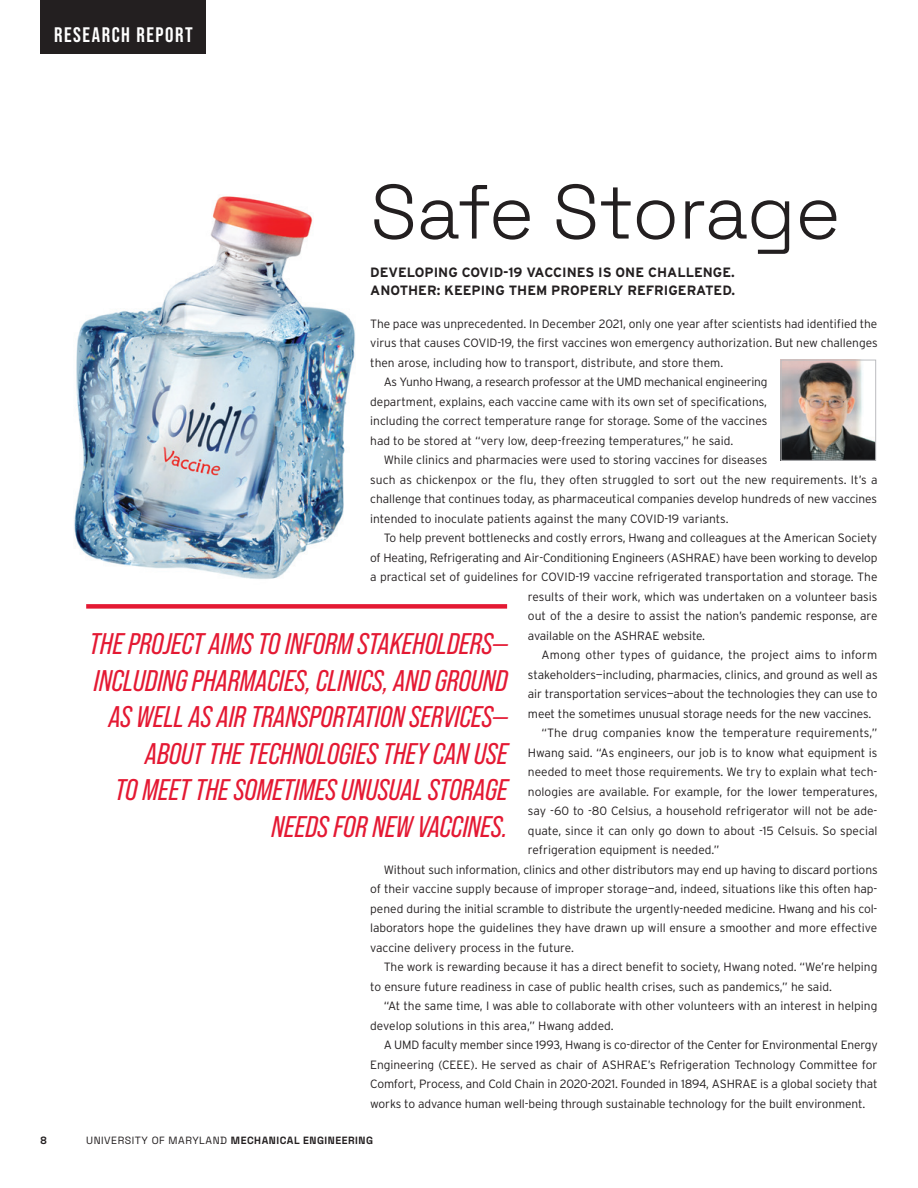
<style>
.page{position:relative;width:918px;height:1188px;background:#fff}
.page>*{position:absolute;margin:0;border:0;box-sizing:border-box;transform-origin:0 0}
.Section_Head-Large{font:300 76.5px "Space Grotesk";letter-spacing:-.025em;color:#231f20}
.t1{font:italic 29.85px/36.5px "Bebas Neue Pro";color:#e41933;text-align:right}
.Cover_Dept_Name_Date{font:700 21px "Bebas Neue Pro";letter-spacing:.075em;color:#fff}
.Section_Intro{font:700 13.5px/18px "Interstate";color:#231f20}
.Section_Main_Text{font:300 12px/19.5px "Interstate";letter-spacing:-.005em;color:#231f20;text-align:justify}
.Section_Main_Text_No{font:300 12px/19.5px "Interstate";color:#231f20;text-align:justify}
.t2{font:700 10.5px "Space Grotesk";letter-spacing:.05em;color:#231f20}
.s1{font-weight:400}
</style>
<div class="page">
<img style="left:74px;top:196px;width:281px;height:383px">
<img style="left:783px;top:362px;width:91px;height:97px">
<div style="left:781px;top:360px;width:95px;height:101px;border:1px solid #bcbdc0"></div>
<div style="left:86px;top:604px;width:421px;height:5px;background:#e41933"></div>
<div style="left:40px;top:0;width:166px;height:54px;background:#231f20"></div>
<p class="Cover_Dept_Name_Date" style="left:54px;top:23px;width:140px">RESEARCH REPORT</p>
<p class="Section_Head-Large" style="left:370px;top:156px;width:472px">Safe Storage</p>
<p class="Section_Intro" style="left:370px;top:263px;width:366px">DEVELOPING COVID-19 VACCINES IS ONE CHALLENGE.<br>ANOTHER: KEEPING THEM PROPERLY REFRIGERATED.</p>
<p class="Section_Main_Text_No" style="left:370px;top:314px;width:509px">The pace was unprecedented. In December 2021, only one year after scientists had identified the virus that causes COVID-19, the first vaccines won emergency authorization. But new challenges then arose, including how to transport, distribute, and store them.</p>
<p class="Section_Main_Text" style="left:370px;top:372px;width:399px;text-indent:14px">As Yunho Hwang, a research professor at the UMD mechanical engineering department, explains, each vaccine came with its own set of specifications, including the correct temperature range for storage. Some of the vaccines had to be stored at “very low, deep-freezing temperatures,” he said.</p>
<p class="Section_Main_Text" style="left:370px;top:450px;width:509px;text-align:left;text-indent:14px">While clinics and pharmacies were used to storing vaccines for diseases<br>such as chickenpox or the flu, they often struggled to sort out the new requirements. It’s a challenge that continues today, as pharmaceutical companies develop hundreds of new vaccines intended to inoculate patients against the many COVID-19 variants.</p>
<p class="Section_Main_Text" style="left:384px;top:528px;width:495px">To help prevent bottlenecks and costly errors, Hwang and colleagues at the American Society</p>
<p class="Section_Main_Text" style="left:370px;top:548px;width:509px">of Heating, Refrigerating and Air-Conditioning Engineers (ASHRAE) have been working to develop</p>
<p class="Section_Main_Text" style="left:370px;top:567px;width:509px">a practical set of guidelines for COVID-19 vaccine refrigerated transportation and storage. The</p>
<p class="Section_Main_Text" style="left:528px;top:587px;width:351px">results of their work, which was undertaken on a volunteer basis</p>
<p class="Section_Main_Text" style="left:528px;top:606px;width:351px">out of the a desire to assist the nation’s pandemic response, are</p>
<p class="Section_Main_Text" style="left:528px;top:626px;width:179px">available on the ASHRAE website.</p>
<p class="Section_Main_Text" style="left:528px;top:645px;width:351px;text-indent:14px">Among other types of guidance, the project aims to inform stakeholders—including, pharmacies, clinics, and ground as well as air transportation services—about the technologies they can use to meet the sometimes unusual storage needs for the new vaccines.</p>
<p class="Section_Main_Text" style="left:528px;top:723px;width:351px;text-indent:14px">“The drug companies know the temperature requirements,” Hwang said. “As engineers, our job is to know what equipment is needed to meet those requirements. We try to explain what tech&shy;nologies are available. For example, for the lower temperatures, say -60 to -80 Celsius, a household refrigerator will not be ade&shy;quate, since it can only go down to about -15 Celsuis. So special refrigeration equipment is needed.”</p>
<p class="Section_Main_Text" style="left:370px;top:860px;width:509px;text-indent:14px">Without such information, clinics and other distributors may end up having to discard portions of their vaccine supply because of improper storage—and, indeed, situations like this often hap&shy;pened during the initial scramble to distribute the urgently-needed medicine. Hwang and his col&shy;laborators hope the guidelines they have drawn up will ensure a smoother and more effective vaccine delivery process in the future.</p>
<p class="Section_Main_Text" style="left:370px;top:957px;width:509px;text-indent:14px">The work is rewarding because it has a direct benefit to society, Hwang noted. “We’re helping to ensure future readiness in case of public health crises, such as pandemics,” he said.</p>
<p class="Section_Main_Text" style="left:370px;top:996px;width:509px;text-indent:14px">“At the same time, I was able to collaborate with other volunteers with an interest in helping develop solutions in this area,” Hwang added.</p>
<p class="Section_Main_Text" style="left:370px;top:1035px;width:509px;text-indent:14px">A UMD faculty member since 1993, Hwang is co-director of the Center for Environmental Energy Engineering (CEEE). He served as chair of ASHRAE’s Refrigeration Technology Committee for Comfort, Process, and Cold Chain in 2020-2021. Founded in 1894, ASHRAE is a global society that works to advance human well-being through sustainable technology for the built environment.</p>
<p class="t1" style="left:89px;top:626px;width:420px">THE PROJECT AIMS TO INFORM STAKEHOLDERS— INCLUDING PHARMACIES, CLINICS, AND GROUND AS WELL AS AIR TRANSPORTATION SERVICES— ABOUT THE TECHNOLOGIES THEY CAN USE<br>TO MEET THE SOMETIMES UNUSUAL STORAGE NEEDS FOR NEW VACCINES.</p>
<p class="t2" style="left:40px;top:1132px;width:8px">8</p>
<p class="t2" style="left:86px;top:1132px;width:288px"><span class="s1">UNIVERSITY OF MARYLAND</span> MECHANICAL ENGINEERING</p>
</div>
